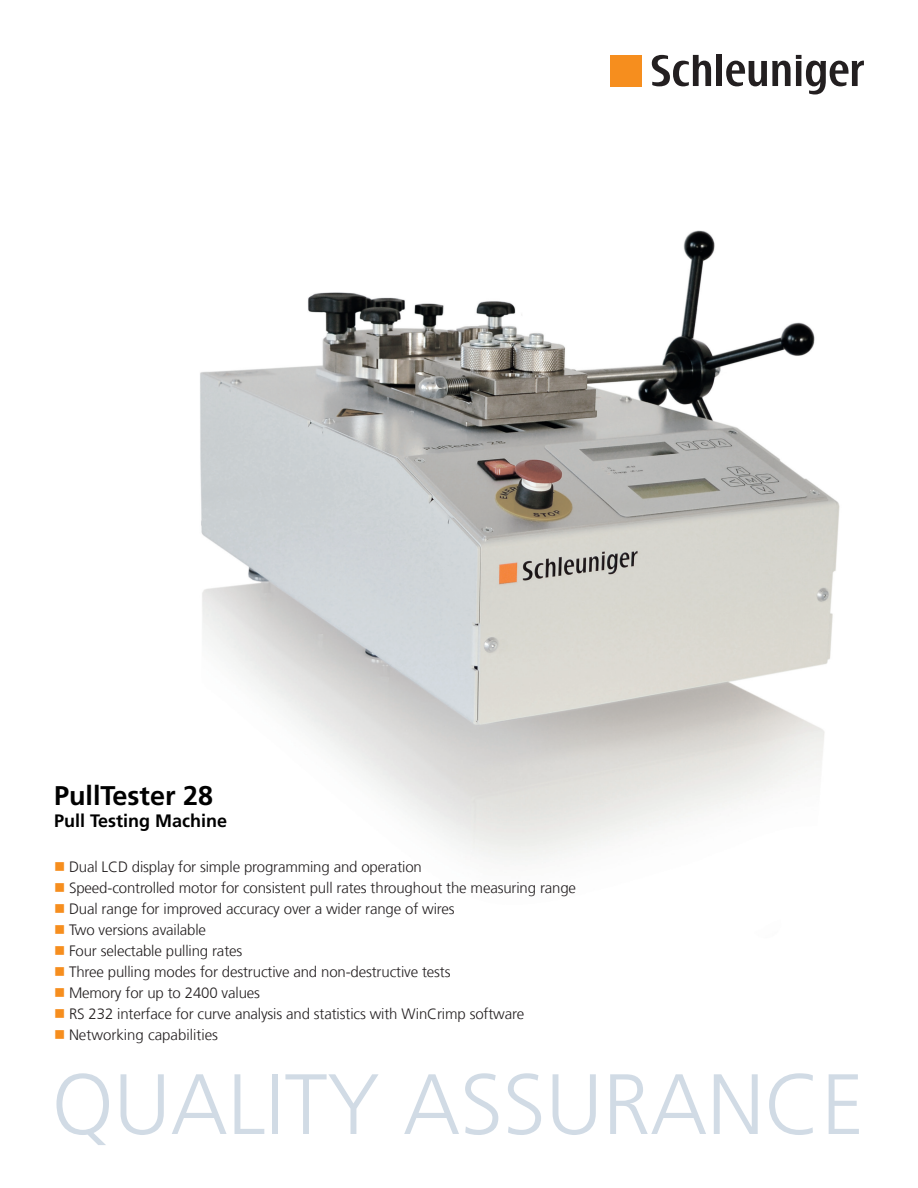
<style>
.page{position:relative;width:918px;height:1188px;background:#fff}
.page>*{position:absolute;margin:0;border:0;box-sizing:border-box;transform-origin:0 0}
.t1{font:300 85.5px "Frutiger LT Com";color:#d1dbe5}
.t2{font:700 27px "Frutiger LT Com";color:#000}
.t3{font:700 18px "Frutiger LT Com";color:#000}
.t4{font:300 15px "Frutiger LT Com";letter-spacing:-.01em;color:#231f20}
.s1{color:#fff}
</style>
<div class="page">
<div style="left:611px;top:55px;width:31px;height:31px;background:#f68e1e"></div>
<div style="left:716px;top:55px;width:6px;height:31px;background:#231f20"></div>
<svg style="left:726px;top:55px;width:138px;height:39px"></svg>
<svg style="left:652px;top:55px;width:59px;height:31px"></svg>
<img style="left:200px;top:230px;width:640px;height:631px">
<p class="t2" style="left:54px;top:780px;width:161px">PullTester 28</p>
<p class="t3" style="left:54px;top:810px;width:175px">Pull Testing Machine</p>
<p class="t4" style="left:54px;top:858px;width:369px"><span class="s1">■</span> Dual LCD display for simple programming and operation</p>
<p class="t4" style="left:54px;top:879px;width:524px"><span class="s1">■</span> Speed-controlled motor for consistent pull rates throughout the measuring range</p>
<p class="t4" style="left:54px;top:900px;width:402px"><span class="s1">■</span> Dual range for improved accuracy over a wider range of wires</p>
<p class="t4" style="left:54px;top:921px;width:154px"><span class="s1">■</span> Two versions available</p>
<p class="t4" style="left:54px;top:942px;width:190px"><span class="s1">■</span> Four selectable pulling rates</p>
<p class="t4" style="left:54px;top:963px;width:398px"><span class="s1">■</span> Three pulling modes for destructive and non-destructive tests</p>
<p class="t4" style="left:54px;top:984px;width:208px"><span class="s1">■</span> Memory for up to 2400 values</p>
<p class="t4" style="left:54px;top:1005px;width:472px"><span class="s1">■</span> RS 232 interface for curve analysis and statistics with WinCrimp software</p>
<p class="t4" style="left:54px;top:1026px;width:166px"><span class="s1">■</span> Networking capabilities</p>
<p class="t1" style="left:52px;top:1055px;width:814px">QUALITY ASSURANCE</p>
</div>
